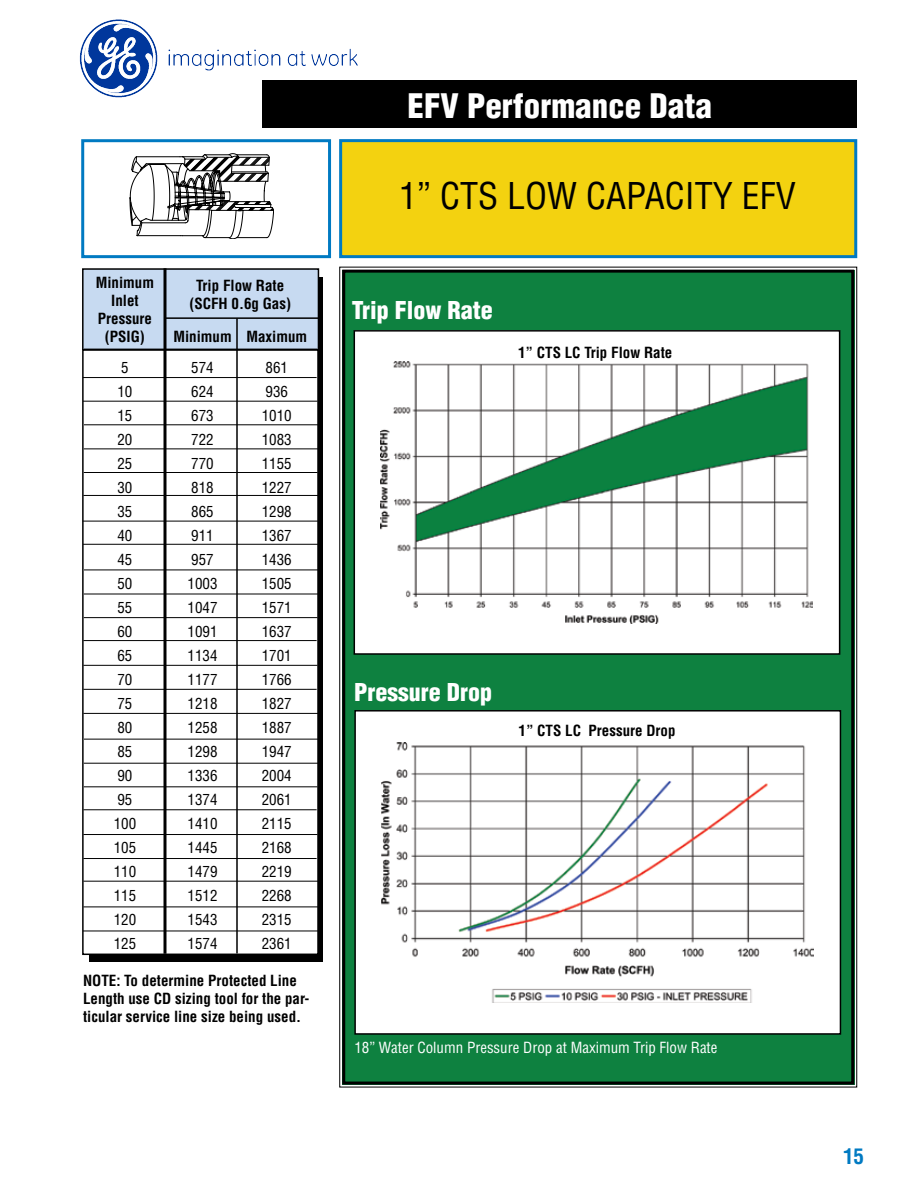
<style>
.page{position:relative;width:918px;height:1188px;background:#fff}
.page>*{position:absolute;margin:0;border:0;box-sizing:border-box;transform-origin:0 0}
.t1{font:condensed 36px "Helvetica";color:#000}
.t2{font:900 condensed 33px "Helvetica";color:#fff}
.t3{font:900 condensed 24px "Helvetica";color:#fff}
.t4{font:700 condensed 21px "Helvetica";color:#007ac2}
.t5{font:condensed 15px "Helvetica";color:#000}
.t6{font:700 condensed 15px/18px "Helvetica";color:#000;text-align:center}
.t7{font:condensed 15px "Helvetica";color:#fff}
</style>
<div class="page">
<div style="left:341px;top:141px;width:515px;height:116px;background:#f3d210"></div>
<div style="left:339px;top:139px;width:518px;height:119px;border:3px solid #007ac2"></div>
<div style="left:89px;top:278px;width:234px;height:684px;background:#000"></div>
<div style="left:83px;top:269px;width:235px;height:81px;background:#c7daf1"></div>
<div style="left:82px;top:268px;width:237px;height:83px;border:2px solid #000"></div>
<div style="left:83px;top:350px;width:235px;height:604px;background:#fff"></div>
<div style="left:82px;top:349px;width:237px;height:606px;border:2px solid #000"></div>
<hr style="left:164px;top:268px;width:2px;height:686px;background:#000">
<svg style="left:339px;top:266px;width:519px;height:822px;background:#188346"></svg>
<div style="left:342px;top:270px;width:512px;height:815px;border:3px solid #000"></div>
<div style="left:355px;top:711px;width:485px;height:323px;background:#fff"></div>
<img style="left:382px;top:743px;width:432px;height:259px">
<div style="left:354px;top:710px;width:487px;height:325px;border:2px solid #000"></div>
<div style="left:354px;top:331px;width:486px;height:323px;background:#fff"></div>
<img style="left:381px;top:361px;width:432px;height:263px">
<div style="left:354px;top:330px;width:486px;height:325px;border:2px solid #000"></div>
<hr style="left:84px;top:349px;width:234px;height:1px;background:#000">
<hr style="left:236px;top:318px;width:2px;height:635px;background:#000">
<hr style="left:83px;top:377px;width:234px;height:1px;background:#000">
<hr style="left:83px;top:401px;width:235px;height:1px;background:#000">
<hr style="left:84px;top:424px;width:234px;height:1px;background:#000">
<hr style="left:84px;top:448px;width:234px;height:1px;background:#000">
<hr style="left:84px;top:472px;width:234px;height:1px;background:#000">
<hr style="left:83px;top:495px;width:235px;height:1px;background:#000">
<hr style="left:83px;top:521px;width:235px;height:1px;background:#000">
<hr style="left:83px;top:544px;width:235px;height:1px;background:#000">
<hr style="left:84px;top:570px;width:234px;height:1px;background:#000">
<hr style="left:84px;top:594px;width:235px;height:1px;background:#000">
<hr style="left:84px;top:617px;width:234px;height:1px;background:#000">
<hr style="left:83px;top:640px;width:234px;height:1px;background:#000">
<hr style="left:83px;top:665px;width:235px;height:1px;background:#000">
<hr style="left:83px;top:689px;width:234px;height:1px;background:#000">
<hr style="left:83px;top:713px;width:235px;height:1px;background:#000">
<hr style="left:84px;top:739px;width:234px;height:1px;background:#000">
<hr style="left:84px;top:763px;width:235px;height:1px;background:#000">
<hr style="left:84px;top:786px;width:234px;height:1px;background:#000">
<hr style="left:83px;top:809px;width:234px;height:1px;background:#000">
<hr style="left:83px;top:834px;width:235px;height:1px;background:#000">
<hr style="left:83px;top:858px;width:234px;height:1px;background:#000">
<hr style="left:83px;top:881px;width:235px;height:1px;background:#000">
<hr style="left:83px;top:907px;width:235px;height:1px;background:#000">
<hr style="left:83px;top:931px;width:236px;height:1px;background:#000">
<hr style="left:166px;top:317px;width:152px;height:2px;background:#000">
<div style="left:81px;top:139px;width:250px;height:119px;border:3px solid #007ac2"></div>
<svg style="left:130px;top:153px;width:144px;height:86px"></svg>
<div style="left:262px;top:81px;width:595px;height:47px;background:#000"></div>
<img style="left:79px;top:19px;width:344px;height:79px">
<p class="t6" style="left:96px;top:273px;width:60px">Minimum<br>Inlet<br>Pressure (PSIG)</p>
<p class="t6" style="left:189px;top:276px;width:103px">Trip Flow Rate (SCFH 0.6g Gas)</p>
<p class="t6" style="left:173px;top:327px;width:135px">Minimum Maximum</p>
<p class="t5" style="left:121px;top:358px;width:9px">5</p>
<p class="t5" style="left:191px;top:358px;width:24px">574</p>
<p class="t5" style="left:266px;top:358px;width:24px">861</p>
<p class="t5" style="left:117px;top:382px;width:16px">10</p>
<p class="t5" style="left:191px;top:382px;width:24px">624</p>
<p class="t5" style="left:266px;top:382px;width:24px">936</p>
<p class="t5" style="left:117px;top:406px;width:16px">15</p>
<p class="t5" style="left:191px;top:406px;width:24px">673</p>
<p class="t5" style="left:262px;top:406px;width:31px">1010</p>
<p class="t5" style="left:117px;top:430px;width:16px">20</p>
<p class="t5" style="left:191px;top:430px;width:24px">722</p>
<p class="t5" style="left:262px;top:430px;width:31px">1083</p>
<p class="t5" style="left:117px;top:454px;width:16px">25</p>
<p class="t5" style="left:191px;top:454px;width:24px">770</p>
<p class="t5" style="left:262px;top:454px;width:31px">1155</p>
<p class="t5" style="left:117px;top:478px;width:16px">30</p>
<p class="t5" style="left:191px;top:478px;width:24px">818</p>
<p class="t5" style="left:262px;top:478px;width:31px">1227</p>
<p class="t5" style="left:117px;top:502px;width:16px">35</p>
<p class="t5" style="left:191px;top:502px;width:24px">865</p>
<p class="t5" style="left:262px;top:502px;width:31px">1298</p>
<p class="t5" style="left:117px;top:526px;width:16px">40</p>
<p class="t5" style="left:191px;top:526px;width:24px">911</p>
<p class="t5" style="left:262px;top:526px;width:31px">1367</p>
<p class="t5" style="left:117px;top:550px;width:16px">45</p>
<p class="t5" style="left:191px;top:550px;width:24px">957</p>
<p class="t5" style="left:262px;top:550px;width:31px">1436</p>
<p class="t5" style="left:117px;top:574px;width:16px">50</p>
<p class="t5" style="left:188px;top:574px;width:31px">1003</p>
<p class="t5" style="left:262px;top:574px;width:31px">1505</p>
<p class="t5" style="left:117px;top:598px;width:16px">55</p>
<p class="t5" style="left:188px;top:598px;width:31px">1047</p>
<p class="t5" style="left:262px;top:598px;width:31px">1571</p>
<p class="t5" style="left:117px;top:622px;width:16px">60</p>
<p class="t5" style="left:188px;top:622px;width:31px">1091</p>
<p class="t5" style="left:262px;top:622px;width:31px">1637</p>
<p class="t5" style="left:117px;top:646px;width:16px">65</p>
<p class="t5" style="left:188px;top:646px;width:31px">1134</p>
<p class="t5" style="left:262px;top:646px;width:31px">1701</p>
<p class="t5" style="left:117px;top:670px;width:16px">70</p>
<p class="t5" style="left:188px;top:670px;width:31px">1177</p>
<p class="t5" style="left:262px;top:670px;width:31px">1766</p>
<p class="t5" style="left:117px;top:694px;width:16px">75</p>
<p class="t5" style="left:188px;top:694px;width:31px">1218</p>
<p class="t5" style="left:262px;top:694px;width:31px">1827</p>
<p class="t5" style="left:117px;top:718px;width:16px">80</p>
<p class="t5" style="left:188px;top:718px;width:31px">1258</p>
<p class="t5" style="left:262px;top:718px;width:31px">1887</p>
<p class="t5" style="left:117px;top:742px;width:16px">85</p>
<p class="t5" style="left:188px;top:742px;width:31px">1298</p>
<p class="t5" style="left:262px;top:742px;width:31px">1947</p>
<p class="t5" style="left:117px;top:766px;width:16px">90</p>
<p class="t5" style="left:188px;top:766px;width:31px">1336</p>
<p class="t5" style="left:262px;top:766px;width:31px">2004</p>
<p class="t5" style="left:117px;top:790px;width:16px">95</p>
<p class="t5" style="left:188px;top:790px;width:31px">1374</p>
<p class="t5" style="left:262px;top:790px;width:31px">2061</p>
<p class="t5" style="left:114px;top:814px;width:24px">100</p>
<p class="t5" style="left:188px;top:814px;width:31px">1410</p>
<p class="t5" style="left:262px;top:814px;width:31px">2115</p>
<p class="t5" style="left:114px;top:838px;width:24px">105</p>
<p class="t5" style="left:188px;top:838px;width:31px">1445</p>
<p class="t5" style="left:262px;top:838px;width:31px">2168</p>
<p class="t5" style="left:114px;top:862px;width:24px">110</p>
<p class="t5" style="left:188px;top:862px;width:31px">1479</p>
<p class="t5" style="left:262px;top:862px;width:31px">2219</p>
<p class="t5" style="left:114px;top:886px;width:24px">115</p>
<p class="t5" style="left:188px;top:886px;width:31px">1512</p>
<p class="t5" style="left:262px;top:886px;width:31px">2268</p>
<p class="t5" style="left:114px;top:910px;width:24px">120</p>
<p class="t5" style="left:188px;top:910px;width:31px">1543</p>
<p class="t5" style="left:262px;top:910px;width:31px">2315</p>
<p class="t5" style="left:114px;top:934px;width:24px">125</p>
<p class="t5" style="left:188px;top:934px;width:31px">1574</p>
<p class="t5" style="left:262px;top:934px;width:31px">2361</p>
<p class="t6" style="left:83px;top:971px;width:228px;text-align:left">NOTE: To determine Protected Line<br>Length use CD sizing tool for the par&shy;ticular service line size being used.</p>
<h2 class="t2" style="left:408px;top:85px;width:306px">EFV Performance Data</h2>
<h1 class="t1" style="left:399px;top:173px;width:398px">1” CTS LOW CAPACITY EFV</h1>
<h3 class="t3" style="left:352px;top:295px;width:142px">Trip Flow Rate</h3>
<p class="t6" style="left:518px;top:343px;width:156px">1” CTS LC Trip Flow Rate</p>
<h3 class="t3" style="left:354px;top:678px;width:139px">Pressure Drop</h3>
<p class="t6" style="left:519px;top:722px;width:159px">1” CTS LC Pressure Drop</p>
<p class="t7" style="left:354px;top:1038px;width:365px">18” Water Column Pressure Drop at Maximum Trip Flow Rate</p>
<h3 class="t4" style="left:843px;top:1144px;width:22px">15</h3>
</div>
